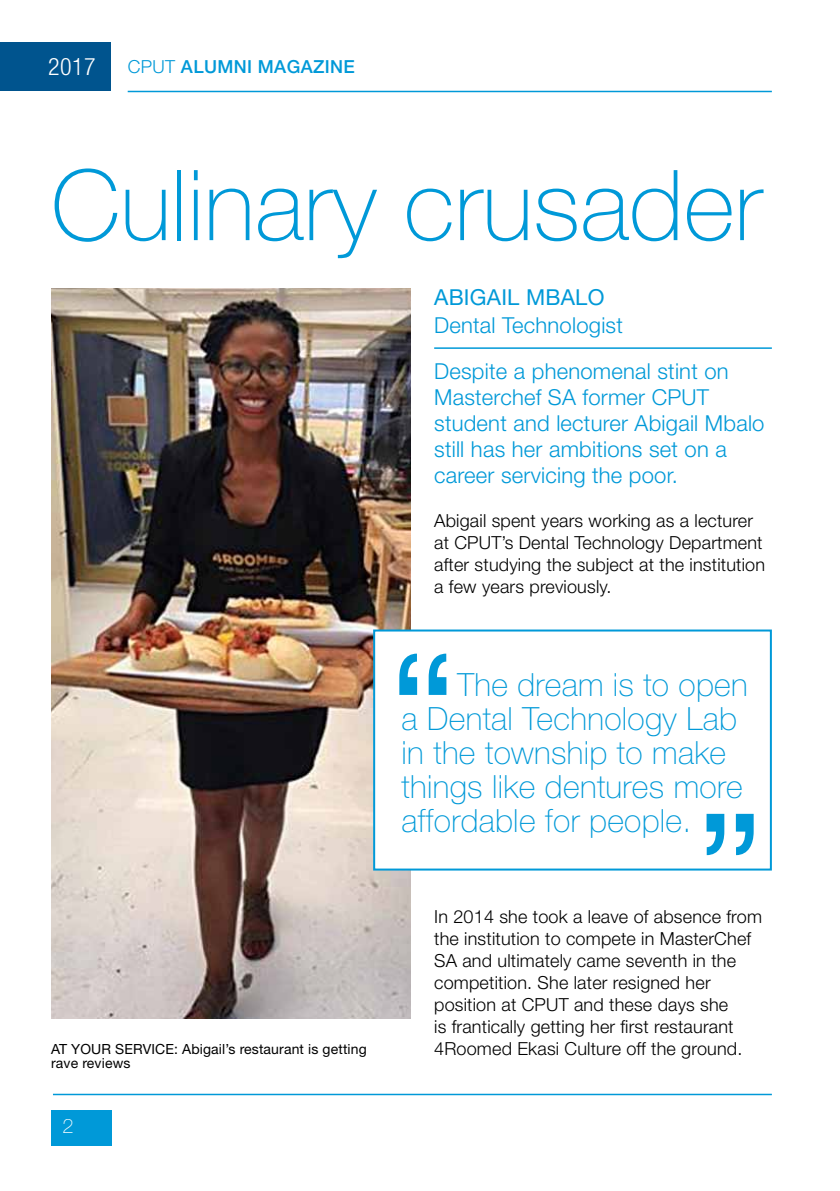
<style>
.page{position:relative;width:840px;height:1191px;background:#fff}
.page>*{position:absolute;margin:0;border:0;box-sizing:border-box;transform-origin:0 0}
.t1{font:100 98px "Helvetica Neue LT Std";color:#0099d8}
.t2{font:100 32px/34px "Helvetica Neue LT Std";letter-spacing:.01em;color:#0099d8}
.t3{font:300 condensed 24px "Helvetica Neue";color:#fff}
.t4{font:300 22px/26px "Helvetica Neue LT Std";letter-spacing:.01em;color:#0099d8}
.t5{font:22px "Helvetica Neue LT Std";letter-spacing:.01em;color:#0099d8}
.t6{font:100 20px "Helvetica Neue LT Std";color:#fff}
.t7{font:300 18px/22px "Helvetica Neue LT Std";letter-spacing:.01em;color:#000}
.t8{font:500 18px "Helvetica Neue LT Std";letter-spacing:.02em;color:#0099d8}
.t9{font:14px/14px "Helvetica Neue LT Std";letter-spacing:.01em;color:#000}
.s1{font-weight:300}
</style>
<div class="page">
<div style="left:51px;top:1109px;width:60px;height:36px;background:#0099d8"></div>
<hr style="left:53px;top:1093px;width:718px;height:2px;background:#0099d8">
<hr style="left:434px;top:347px;width:337px;height:2px;background:#0099d8">
<hr style="left:128px;top:91px;width:643px;height:1px;background:#0099d8">
<div style="left:0;top:42px;width:110px;height:48px;background:#00548e"></div>
<img style="left:51px;top:288px;width:359px;height:730px">
<div style="left:373px;top:629px;width:398px;height:241px;background:#fff;border:2px solid #0099d8"></div>
<svg style="left:399px;top:653px;width:47px;height:42px"></svg>
<svg style="left:706px;top:814px;width:47px;height:41px"></svg>
<h3 class="t3" style="left:48px;top:52px;width:49px">2017</h3>
<p class="t8" style="left:128px;top:56px;width:228px"><span class="s1">CPUT</span> ALUMNI MAGAZINE</p>
<h1 class="t1" style="left:51px;top:149px;width:712px">Culinary crusader</h1>
<p class="t5" style="left:434px;top:284px;width:168px">Abi gai l Mbalo</p>
<p class="t4" style="left:434px;top:312px;width:190px">Dental Technologist</p>
<p class="t4" style="left:434px;top:357px;width:332px">Despite a phenomenal stint on<br>Masterchef SA former CPUT student and lecturer Abigail Mbalo still has her ambitions set on a career servicing the poor.</p>
<p class="t7" style="left:434px;top:509px;width:332px">Abigail spent years working as a lecturer at CPUT’s Dental Technology Department after studying the subject at the institution a few years previously.</p>
<p class="t9" style="left:51px;top:1041px;width:317px">AT YOUR SERVICE: Abigail’s restaurant is getting rave reviews</p>
<p class="t6" style="left:62px;top:1114px;width:13px">2</p>
<h2 class="t2" style="left:401px;top:667px;width:347px;text-indent:56px">The dream is to open a Dental Technology Lab in the township to make things like dentures more affordable for people.</h2>
<p class="t7" style="left:434px;top:905px;width:329px">In 2014 she took a leave of absence from the institution to compete in MasterChef SA and ultimately came seventh in the competition. She later resigned her position at CPUT and these days she<br>is frantically getting her first restaurant 4Roomed Ekasi Culture off the ground.</p>
</div>
